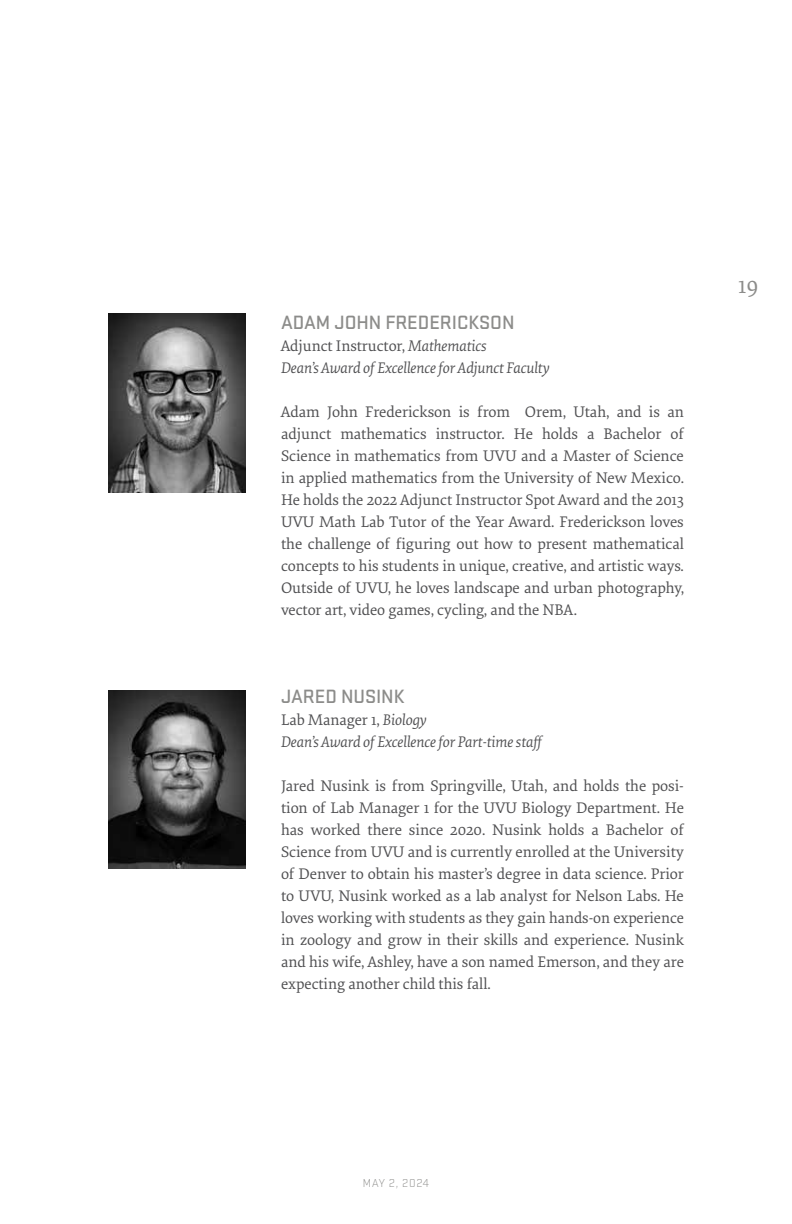
<style>
.page{position:relative;width:792px;height:1224px;background:#fff}
.page>*{position:absolute;margin:0;border:0;box-sizing:border-box;transform-origin:0 0}
.t1{font:24px "Elena Basic";color:#8c8c8a}
.t2{font:500 20px "Stratum 1";letter-spacing:-.005em;color:#8c8c8a}
.t3{font:16px/22px "Elena Basic";letter-spacing:-.005em;color:#4f4f51;text-align:justify}
.t4{font:italic 16px/22px "Elena Basic";letter-spacing:-.005em;color:#4f4f51}
.t5{font:300 12px "Stratum 1";letter-spacing:.055em;color:#8c8c8a}
.s1{font-style:normal}
</style>
<div class="page">
<img style="left:108px;top:690px;width:137px;height:179px">
<img style="left:108px;top:314px;width:137px;height:178px">
<p class="t2" style="left:281px;top:311px;width:235px">ADAM JOHN FREDERICKSON</p>
<p class="t4" style="left:281px;top:334px;width:270px"><span class="s1">Adjunct Instructor,</span> Mathematics<br>Dean’s Award of Excellence for Adjunct Faculty</p>
<p class="t3" style="left:281px;top:400px;width:404px">Adam John Frederickson is from Orem, Utah, and is an adjunct mathematics instructor. He holds a Bachelor of Science in mathematics from UVU and a Master of Science in applied mathematics from the University of New Mexico.<br>He holds the 2022 Adjunct Instructor Spot Award and the 2013<br>UVU Math Lab Tutor of the Year Award. Frederickson loves the challenge of figuring out how to present mathematical concepts to his students in unique, creative, and artistic ways.<br>Outside of UVU, he loves landscape and urban photography, vector art, video games, cycling, and the NBA.</p>
<p class="t2" style="left:281px;top:685px;width:125px">JARED NUSINK</p>
<p class="t4" style="left:281px;top:708px;width:265px"><span class="s1">Lab Manager 1,</span> Biology<br>Dean’s Award of Excellence for Part-time staff</p>
<p class="t3" style="left:281px;top:774px;width:404px">Jared Nusink is from Springville, Utah, and holds the posi&shy;tion of Lab Manager 1 for the UVU Biology Department. He has worked there since 2020. Nusink holds a Bachelor of Science from UVU and is currently enrolled at the University of Denver to obtain his master’s degree in data science. Prior to UVU, Nusink worked as a lab analyst for Nelson Labs. He loves working with students as they gain hands-on experience in zoology and grow in their skills and experience. Nusink and his wife, Ashley, have a son named Emerson, and they are expecting another child this fall.</p>
<h1 class="t1" style="left:738px;top:269px;width:22px">19</h1>
<p class="t5" style="left:363px;top:1176px;width:68px">MAY 2, 2024</p>
</div>
